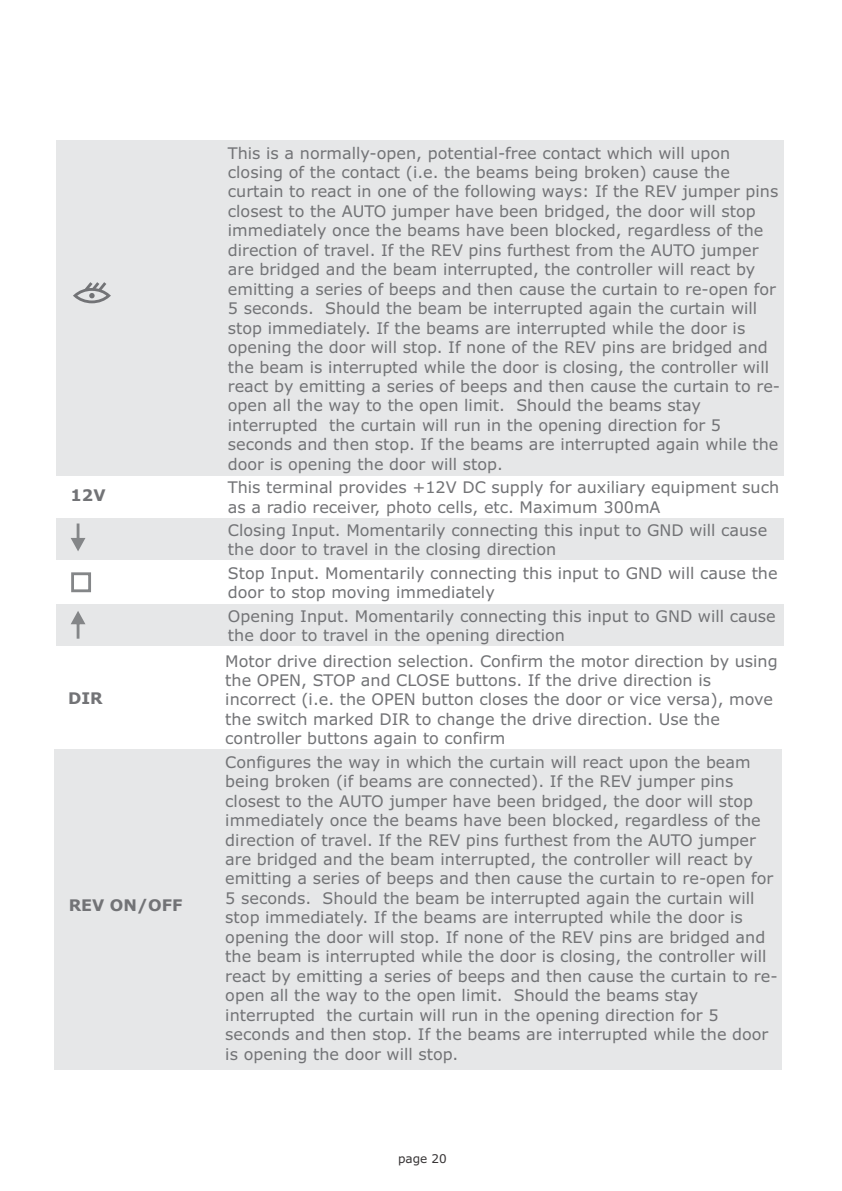
<style>
.page{position:relative;width:842px;height:1191px;background:#fff}
.page>*{position:absolute;margin:0;border:0;box-sizing:border-box;transform-origin:0 0}
.t1{font:16px/19.4px "Verdana";color:#727376}
.t2{font:700 16px "Verdana";color:#727376}
.t3{font:12px "Verdana";color:#373435}
</style>
<div class="page">
<div style="left:57px;top:604px;width:727px;height:41px;background:#e6e7e8"></div>
<div style="left:55px;top:749px;width:727px;height:320px;background:#e6e7e8"></div>
<div style="left:57px;top:518px;width:727px;height:41px;background:#e6e7e8"></div>
<div style="left:57px;top:140px;width:727px;height:336px;background:#e6e7e8"></div>
<div style="left:71px;top:572px;width:20px;height:20px;border:3px solid #848688"></div>
<svg style="left:71px;top:523px;width:14px;height:28px"></svg>
<svg style="left:71px;top:611px;width:14px;height:27px"></svg>
<div style="left:74px;top:288px;width:36px;height:15px;border:3px solid #727376;border-radius:50%"></div>
<svg style="left:82px;top:282px;width:27px;height:16px"></svg>
<p class="t2" style="left:71px;top:489px;width:36px">12V</p>
<p class="t2" style="left:68px;top:692px;width:36px">DIR</p>
<p class="t2" style="left:69px;top:899px;width:115px">REV ON/OFF</p>
<p class="t1" style="left:228px;top:144px;width:554px">This is a normally-open, potential-free contact which will upon closing of the contact (i.e. the beams being broken) cause the curtain to react in one of the following ways: If the REV jumper pins closest to the AUTO jumper have been bridged, the door will stop immediately once the beams have been blocked, regardless of the direction of travel. If the REV pins furthest from the AUTO jumper are bridged and the beam interrupted, the controller will react by emitting a series of beeps and then cause the curtain to re-open for 5 seconds. Should the beam be interrupted again the curtain will stop immediately. If the beams are interrupted while the door is opening the door will stop. If none of the REV pins are bridged and the beam is interrupted while the door is closing, the controller will react by emitting a series of beeps and then cause the curtain to re&shy;open all the way to the open limit. Should the beams stay interrupted the curtain will run in the opening direction for 5 seconds and then stop. If the beams are interrupted again while the door is opening the door will stop.</p>
<p class="t1" style="left:228px;top:479px;width:553px">This terminal provides +12V DC supply for auxiliary equipment such as a radio receiver, photo cells, etc. Maximum 300mA</p>
<p class="t1" style="left:228px;top:522px;width:541px">Closing Input. Momentarily connecting this input to GND will cause the door to travel in the closing direction</p>
<p class="t1" style="left:228px;top:564px;width:551px">Stop Input. Momentarily connecting this input to GND will cause the door to stop moving immediately</p>
<p class="t1" style="left:228px;top:607px;width:549px">Opening Input. Momentarily connecting this input to GND will cause the door to travel in the opening direction</p>
<p class="t1" style="left:225px;top:652px;width:554px">Motor drive direction selection. Confirm the motor direction by using the OPEN, STOP and CLOSE buttons. If the drive direction is incorrect (i.e. the OPEN button closes the door or vice versa), move the switch marked DIR to change the drive direction. Use the controller buttons again to confirm</p>
<p class="t1" style="left:225px;top:753px;width:554px">Configures the way in which the curtain will react upon the beam being broken (if beams are connected). If the REV jumper pins closest to the AUTO jumper have been bridged, the door will stop immediately once the beams have been blocked, regardless of the direction of travel. If the REV pins furthest from the AUTO jumper are bridged and the beam interrupted, the controller will react by emitting a series of beeps and then cause the curtain to re-open for 5 seconds. Should the beam be interrupted again the curtain will stop immediately. If the beams are interrupted while the door is opening the door will stop. If none of the REV pins are bridged and the beam is interrupted while the door is closing, the controller will react by emitting a series of beeps and then cause the curtain to re&shy;open all the way to the open limit. Should the beams stay interrupted the curtain will run in the opening direction for 5 seconds and then stop. If the beams are interrupted while the door is opening the door will stop.</p>
<p class="t3" style="left:398px;top:1153px;width:50px">page 20</p>
</div>
